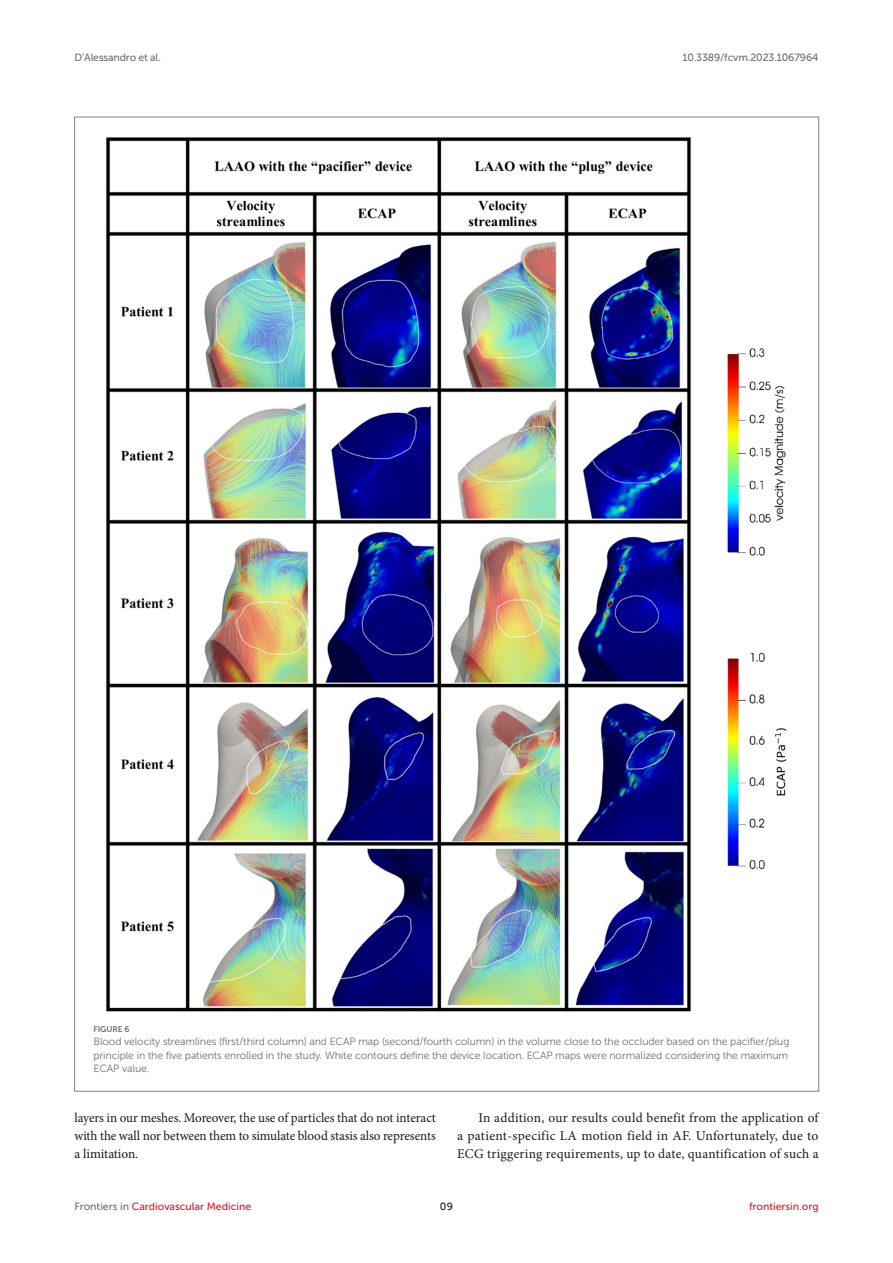
<style>
.page{position:relative;width:893px;height:1263px;background:#fff}
.page>*{position:absolute;margin:0;border:0;box-sizing:border-box;transform-origin:0 0}
.TEXT{font:13.5px/18px "Minion Pro";color:#1b1c1b;text-align:justify}
.FIG_LEG{font:10.5px/13.5px "Museo Sans 300";letter-spacing:-.01em;color:#706f70}
.t1{font:10.5px "Museo Sans 500";color:#d51a2c}
.t2{font:10.5px "Museo Sans 500";letter-spacing:-.015em;color:#706f70}
.t3{font:10.5px "Museo Sans 500";color:#1b1c1b}
.FIG_HD{font:8.25px "Museo Sans 700";letter-spacing:-.01em;color:#706f70}
.s1{color:#706f70}
</style>
<div class="page">
<img style="left:106px;top:137px;width:681px;height:875px">
<p class="t2" style="left:74px;top:51px;width:88px">D’Alessandro et al.</p>
<p class="t2" style="left:682px;top:51px;width:138px">10.3389/fcvm.2023.1067964</p>
<p class="FIG_HD" style="left:94px;top:1024px;width:37px">FIGURE 6</p>
<p class="FIG_LEG" style="left:94px;top:1035px;width:697px">Blood velocity streamlines (first/third column) and ECAP map (second/fourth column) in the volume close to the occluder based on the pacifier/plug principle in the five patients enrolled in the study. White contours define the device location. ECAP maps were normalized considering the maximum<br>ECAP value.</p>
<p class="TEXT" style="left:74px;top:1109px;width:363px">layers in our meshes. Moreover, the use of particles that do not interact with the wall nor between them to simulate blood stasis also represents a limitation.</p>
<p class="TEXT" style="left:457px;top:1109px;width:363px;text-indent:21px">In addition, our results could benefit from the application of a patient-specific LA motion field in AF. Unfortunately, due to ECG triggering requirements, up to date, quantification of such a</p>
<p class="t1" style="left:74px;top:1200px;width:178px"><span class="s1">Frontiers in</span> Cardiovascular Medicine</p>
<p class="t3" style="left:440px;top:1200px;width:15px">09</p>
<p class="t1" style="left:749px;top:1200px;width:71px">frontiersin.org</p>
</div>
